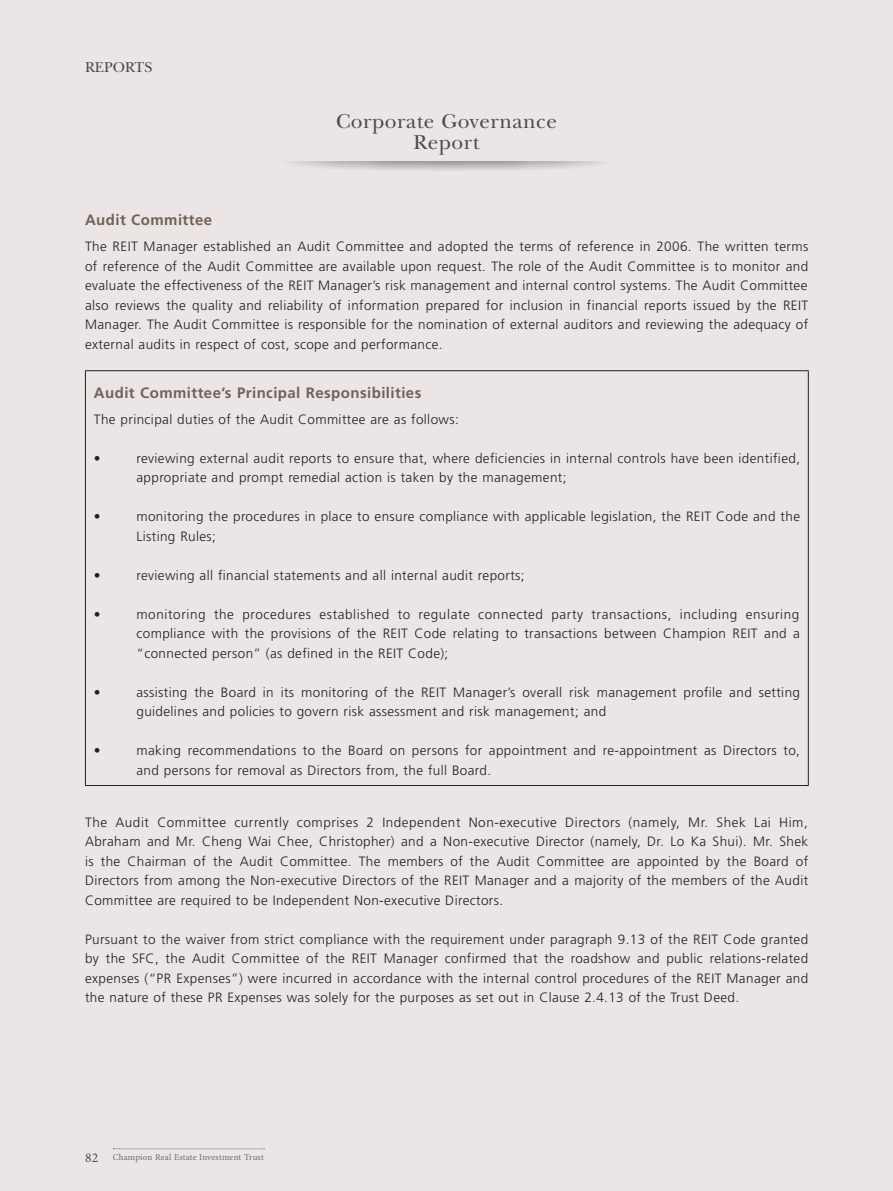
<style>
.page{position:relative;width:893px;height:1191px;background:#ebe5e5}
.page>*{position:absolute;margin:0;border:0;box-sizing:border-box;transform-origin:0 0}
.t1{font:21px/21px "New Baskerville Std";letter-spacing:.025em;color:#4b4c4d;text-align:center}
.t2{font:700 15px "Frutiger LT Std";letter-spacing:.03em;color:#716259}
.t3{font:15px "New Baskerville Std";color:#4b4c4d}
.t4{font:300 13.5px/19.5px "Frutiger LT Std";letter-spacing:.03em;color:#231f20;text-align:justify}
.t5{font:9px "Minion Pro";letter-spacing:.02em;color:#6c6d70}
.s1{font-size:13.5px;color:#4b4c4d}
</style>
<div class="page">
<svg style="left:113px;top:1148px;width:151px;height:1px"></svg>
<svg style="left:294px;top:162px;width:306px;height:8px"></svg>
<hr style="left:85px;top:370px;width:724px;height:1px;background:#231f20">
<hr style="left:85px;top:371px;width:1px;height:414px;background:#231f20">
<hr style="left:808px;top:371px;width:1px;height:414px;background:#231f20">
<hr style="left:85px;top:785px;width:724px;height:1px;background:#231f20">
<p class="t3" style="left:85px;top:58px;width:30px">reports</p>
<h1 class="t1" style="left:336px;top:111px;width:222px">Corporate Governance<br>Report</h1>
<p class="t2" style="left:85px;top:211px;width:129px">Audit Committee</p>
<p class="t4" style="left:85px;top:237px;width:725px">The REIT Manager established an Audit Committee and adopted the terms of reference in 2006. The written terms of reference of the Audit Committee are available upon request. The role of the Audit Committee is to monitor and evaluate the effectiveness of the REIT Manager’s risk management and internal control systems. The Audit Committee also reviews the quality and reliability of information prepared for inclusion in financial reports issued by the REIT Manager. The Audit Committee is responsible for the nomination of external auditors and reviewing the adequacy of external audits in respect of cost, scope and performance.</p>
<p class="t2" style="left:94px;top:384px;width:329px">Audit Committee’s Principal Responsibilities</p>
<p class="t4" style="left:94px;top:409px;width:366px">The principal duties of the Audit Committee are as follows:</p>
<p class="t4" style="left:94px;top:448px;width:8px">•</p>
<p class="t4" style="left:136px;top:448px;width:665px">reviewing external audit reports to ensure that, where deficiencies in internal controls have been identified, appropriate and prompt remedial action is taken by the management;</p>
<p class="t4" style="left:94px;top:507px;width:8px">•</p>
<p class="t4" style="left:136px;top:507px;width:665px">monitoring the procedures in place to ensure compliance with applicable legislation, the REIT Code and the<br>Listing Rules;</p>
<p class="t4" style="left:94px;top:565px;width:8px">•</p>
<p class="t4" style="left:136px;top:565px;width:390px">reviewing all financial statements and all internal audit reports;</p>
<p class="t4" style="left:94px;top:604px;width:8px">•</p>
<p class="t4" style="left:136px;top:604px;width:665px">monitoring the procedures established to regulate connected party transactions, including ensuring compliance with the provisions of the REIT Code relating to transactions between Champion REIT and a “connected person” (as defined in the REIT Code);</p>
<p class="t4" style="left:94px;top:682px;width:8px">•</p>
<p class="t4" style="left:136px;top:682px;width:665px">assisting the Board in its monitoring of the REIT Manager’s overall risk management profile and setting guidelines and policies to govern risk assessment and risk management; and</p>
<p class="t4" style="left:94px;top:741px;width:8px">•</p>
<p class="t4" style="left:136px;top:741px;width:665px">making recommendations to the Board on persons for appointment and re-appointment as Directors to, and persons for removal as Directors from, the full Board.</p>
<p class="t4" style="left:85px;top:812px;width:725px">The Audit Committee currently comprises 2 Independent Non-executive Directors (namely, Mr. Shek Lai Him, Abraham and Mr. Cheng Wai Chee, Christopher) and a Non-executive Director (namely, Dr. Lo Ka Shui). Mr. Shek is the Chairman of the Audit Committee. The members of the Audit Committee are appointed by the Board of Directors from among the Non-executive Directors of the REIT Manager and a majority of the members of the Audit Committee are required to be Independent Non-executive Directors.</p>
<p class="t4" style="left:85px;top:929px;width:725px">Pursuant to the waiver from strict compliance with the requirement under paragraph 9.13 of the REIT Code granted by the SFC, the Audit Committee of the REIT Manager confirmed that the roadshow and public relations-related expenses (“PR Expenses”) were incurred in accordance with the internal control procedures of the REIT Manager and the nature of these PR Expenses was solely for the purposes as set out in Clause 2.4.13 of the Trust Deed.</p>
<p class="t5" style="left:85px;top:1151px;width:180px"><span class="s1">82</span> Champion Real Estate Investment Trust</p>
</div>
